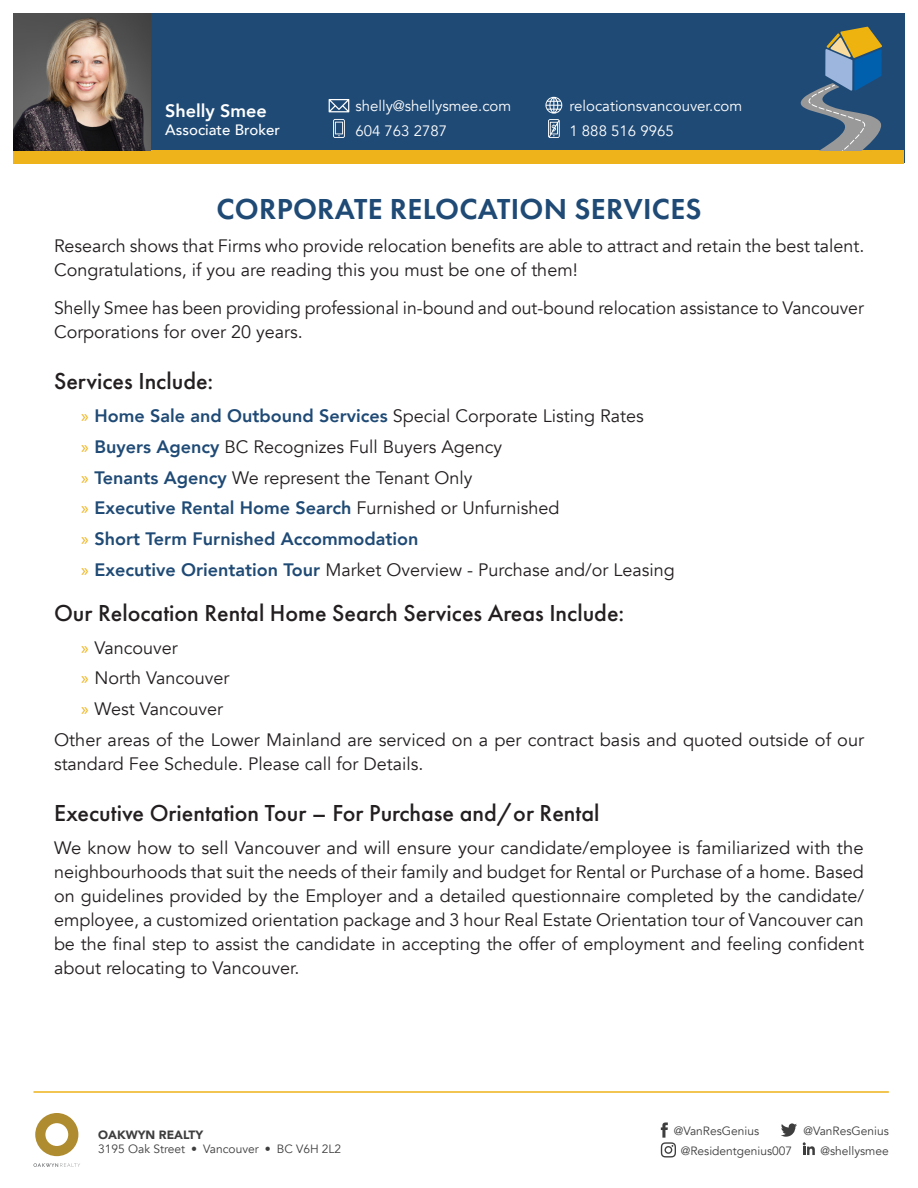
<style>
.page{position:relative;width:918px;height:1188px;background:#fff}
.page>*{position:absolute;margin:0;border:0;box-sizing:border-box;transform-origin:0 0}
.Heading{font:600 30px "Futura PT";letter-spacing:.01em;color:#1f4a75}
.Subheading{font:500 24px "Futura PT";color:#231f20}
.Body_Copy{font:18px/24px "Avenir";color:#231f20}
.t1{font:800 18px "Avenir";color:#1f4a75}
.t2{font:800 18px "Avenir";color:#fff}
.t3{font:15px "Avenir";color:#fff}
.t4{font:500 15px "Avenir";color:#fff}
.t5{font:12px "Avenir";color:#3e3e3f}
.t6{font:900 12px "Avenir";color:#3e3e3f}
.s1{font-family:"Myriad Pro";color:#eeb31a}
.s2{font-weight:800;color:#1f4a75}
.s3{font-family:"Myriad Pro";font-weight:400;color:#eeb31a}
.s4{font-weight:400;color:#231f20}
</style>
<div class="page">
<hr style="left:33px;top:1091px;width:856px;height:2px;background:#eeb31a">
<svg style="left:35px;top:1113px;width:43px;height:43px"></svg>
<svg style="left:33px;top:1163px;width:47px;height:4px"></svg>
<svg style="left:803px;top:1142px;width:12px;height:13px"></svg>
<svg style="left:781px;top:1123px;width:16px;height:14px"></svg>
<svg style="left:661px;top:1122px;width:15px;height:36px"></svg>
<div style="left:14px;top:14px;width:890px;height:149px;background:#1f4a75"></div>
<div style="left:14px;top:150px;width:890px;height:14px;background:#eeb31a"></div>
<svg style="left:800px;top:27px;width:82px;height:124px"></svg>
<img style="left:14px;top:14px;width:137px;height:136px">
<svg style="left:329px;top:99px;width:20px;height:13px"></svg>
<svg style="left:333px;top:119px;width:12px;height:19px"></svg>
<svg style="left:545px;top:97px;width:17px;height:41px"></svg>
<p class="t2" style="left:165px;top:96px;width:103px">Shelly Smee</p>
<p class="t4" style="left:165px;top:116px;width:116px">Associate Broker</p>
<p class="t3" style="left:355px;top:97px;width:157px">shelly@shellysmee.com</p>
<p class="t3" style="left:569px;top:97px;width:174px">relocationsvancouver.com</p>
<p class="t3" style="left:355px;top:122px;width:93px">604 763 2787</p>
<p class="t3" style="left:569px;top:122px;width:106px">1 888 516 9965</p>
<p class="Heading" style="left:216px;top:191px;width:487px">CORPORATE RELOCATION SERVICES</p>
<p class="Body_Copy" style="left:54px;top:235px;width:812px">Research shows that Firms who provide relocation benefits are able to attract and retain the best talent.<br>Congratulations, if you are reading this you must be one of them!</p>
<p class="Body_Copy" style="left:54px;top:296px;width:811px">Shelly Smee has been providing professional in-bound and out-bound relocation assistance to Vancouver<br>Corporations for over 20 years.</p>
<p class="Subheading" style="left:54px;top:367px;width:161px">Services Include:</p>
<p class="Body_Copy" style="left:81px;top:404px;width:564px"><span class="s1">»</span> <span class="s2">Home Sale and Outbound Services</span> Special Corporate Listing Rates</p>
<p class="Body_Copy" style="left:81px;top:435px;width:423px"><span class="s1">»</span> <span class="s2">Buyers Agency</span> BC Recognizes Full Buyers Agency</p>
<p class="Body_Copy" style="left:81px;top:466px;width:393px"><span class="s1">»</span> <span class="s2">Tenants Agency</span> We represent the Tenant Only</p>
<p class="t1" style="left:81px;top:494px;width:480px"><span class="s3">»</span> Executive Rental Home Search <span class="s4">Furnished or Unfurnished</span></p>
<p class="t1" style="left:81px;top:525px;width:339px"><span class="s3">»</span> Short Term Furnished Accommodation</p>
<p class="Body_Copy" style="left:81px;top:558px;width:595px"><span class="s1">»</span> <span class="s2">Executive Orientation Tour</span> Market Overview - Purchase and/or Leasing</p>
<p class="Subheading" style="left:54px;top:598px;width:572px">Our Relocation Rental Home Search Services Areas Include:</p>
<p class="Body_Copy" style="left:81px;top:636px;width:98px"><span class="s1">»</span> Vancouver</p>
<p class="Body_Copy" style="left:81px;top:666px;width:150px"><span class="s1">»</span> North Vancouver</p>
<p class="Body_Copy" style="left:81px;top:697px;width:144px"><span class="s1">»</span> West Vancouver</p>
<p class="Body_Copy" style="left:54px;top:728px;width:812px">Other areas of the Lower Mainland are serviced on a per contract basis and quoted outside of our standard Fee Schedule. Please call for Details.</p>
<p class="Subheading" style="left:54px;top:799px;width:547px">Executive Orientation Tour – For Purchase and/or Rental</p>
<p class="Body_Copy" style="left:54px;top:836px;width:812px;text-align:justify">We know how to sell Vancouver and will ensure your candidate/employee is familiarized with the neighbourhoods that suit the needs of their family and budget for Rental or Purchase of a home. Based on guidelines provided by the Employer and a detailed questionnaire completed by the candidate/ employee, a customized orientation package and 3 hour Real Estate Orientation tour of Vancouver can be the final step to assist the candidate in accepting the offer of employment and feeling confident about relocating to Vancouver.</p>
<p class="t5" style="left:674px;top:1124px;width:87px">@VanResGenius</p>
<p class="t5" style="left:803px;top:1124px;width:87px">@VanResGenius</p>
<p class="t5" style="left:681px;top:1144px;width:113px">@Residentgenius007</p>
<p class="t6" style="left:98px;top:1124px;width:106px">OAKWYN REALTY</p>
<p class="t5" style="left:98px;top:1142px;width:244px">3195 Oak Street • Vancouver • BC V6H 2L2</p>
<p class="t5" style="left:821px;top:1144px;width:70px">@shellysmee</p>
</div>
